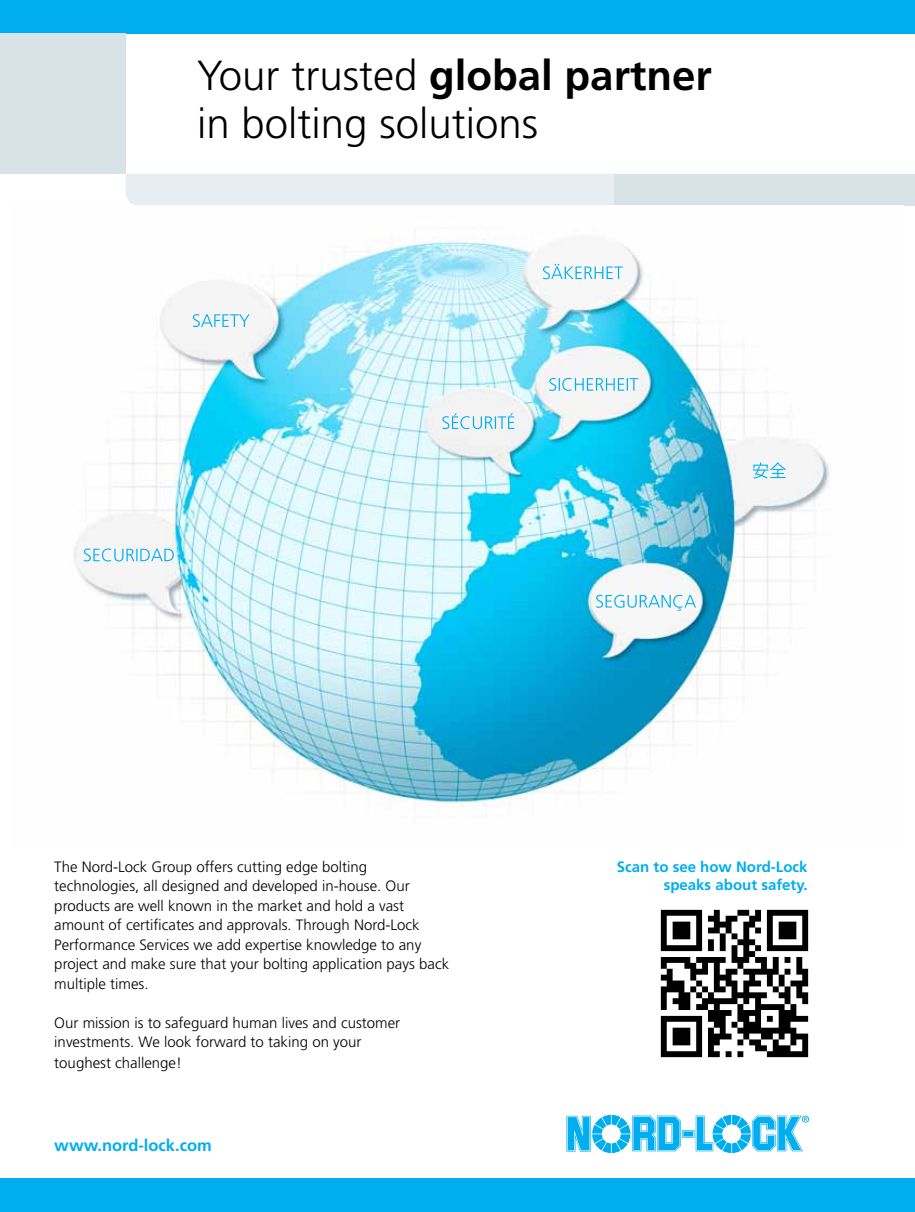
<style>
.page{position:relative;width:915px;height:1212px;background:#fff}
.page>*{position:absolute;margin:0;border:0;box-sizing:border-box;transform-origin:0 0}
.t1{font:300 42px/48px "Frutiger LT Std";color:#000}
.t2{font:700 16.5px "Frutiger LT Std";color:#00aeef}
.t3{font:300 15px/19.5px "Frutiger LT Std";color:#000}
.t4{font:700 15px/18px "Frutiger LT Std";color:#00aeef;text-align:right}
.s1{font-weight:700}
</style>
<div class="page">
<div style="left:0;top:0;width:914px;height:33px;background:#00aeef"></div>
<div style="left:0;top:33px;width:125px;height:141px;background:#d8e2e7"></div>
<div style="left:125px;top:174px;width:489px;height:31px;background:#e7edf0"></div>
<svg style="left:566px;top:1115px;width:242px;height:38px"></svg>
<div style="left:614px;top:174px;width:300px;height:31px;background:#d8e2e7"></div>
<div style="left:0;top:1178px;width:914px;height:34px;background:#00aeef"></div>
<img style="left:660px;top:909px;width:149px;height:149px">
<img style="left:74px;top:238px;width:756px;height:570px">
<svg style="left:193px;top:314px;width:56px;height:13px"></svg>
<svg style="left:84px;top:548px;width:90px;height:13px"></svg>
<svg style="left:542px;top:264px;width:80px;height:15px"></svg>
<svg style="left:549px;top:378px;width:89px;height:13px"></svg>
<svg style="left:442px;top:413px;width:72px;height:16px"></svg>
<svg style="left:752px;top:462px;width:33px;height:17px"></svg>
<svg style="left:596px;top:595px;width:99px;height:16px"></svg>
<h1 class="t1" style="left:197px;top:52px;width:516px">Your trusted <span class="s1">global partner </span>in bolting solutions</h1>
<p class="t3" style="left:54px;top:857px;width:396px">The Nord-Lock Group offers cutting edge bolting technologies, all designed and developed in-house. Our products are well known in the market and hold a vast amount of certificates and approvals. Through Nord-Lock Performance Services we add expertise knowledge to any project and make sure that your bolting application pays back multiple times.</p>
<p class="t3" style="left:54px;top:1013px;width:347px">Our mission is to safeguard human lives and customer investments. We look forward to taking on your</p>
<p class="t3" style="left:54px;top:1054px;width:129px">toughest challenge!</p>
<p class="t2" style="left:54px;top:1135px;width:159px">www.nord-lock.com</p>
<p class="t4" style="left:616px;top:858px;width:192px">Scan to see how Nord-Lock speaks about safety.</p>
</div>
